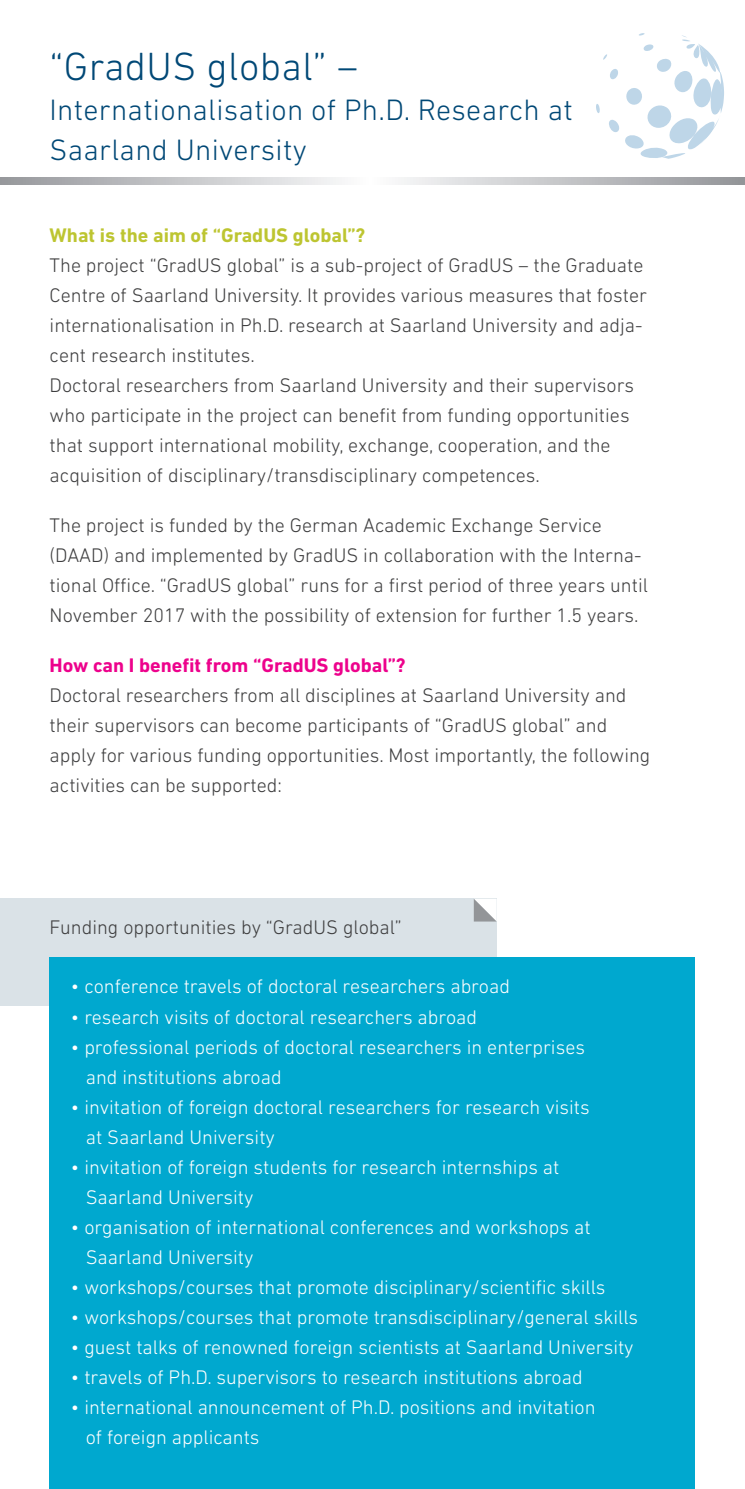
<style>
.page{position:relative;width:745px;height:1489px;background:#fff}
.page>*{position:absolute;margin:0;border:0;box-sizing:border-box;transform-origin:0 0}
.t1{font:300 40px "DIN Next LT Pro";letter-spacing:.01em;color:#004876}
.t2{font:300 30px/40px "DIN Next LT Pro";letter-spacing:.01em;color:#004876}
.t3{font:300 20px/30px "DIN Next LT Pro";color:#3e3e3f}
.t4{font:300 20px/30px "DIN Next LT Pro";color:#fff}
.t5{font:700 20px "DIN Next LT Pro";color:#ed028c}
.t6{font:700 20px "DIN Next LT Pro";color:#bdc531}
</style>
<div class="page">
<svg style="left:596px;top:33px;width:127px;height:126px"></svg>
<div style="left:0;top:898px;width:496px;height:107px;background:#dae2e7"></div>
<svg style="left:473px;top:899px;width:23px;height:22px"></svg>
<div style="left:50px;top:957px;width:644px;height:531px;background:#00a8cf"></div>
<svg style="left:0;top:177px;width:744px;height:7px;background:#c7c8cb"></svg>
<h1 class="t1" style="left:50px;top:43px;width:309px">“GradUS global” –</h1>
<h2 class="t2" style="left:50px;top:89px;width:524px">Internationalisation of Ph.D. Research at<br>Saarland University</h2>
<p class="t6" style="left:50px;top:223px;width:317px">What is the aim of “GradUS global”?</p>
<p class="t3" style="left:50px;top:250px;width:598px">The project “GradUS global” is a sub-project of GradUS – the Graduate Centre of Saarland University. It provides various measures that foster internationalisation in Ph.D. research at Saarland University and adja&shy;cent research institutes.<br>Doctoral researchers from Saarland University and their supervisors who participate in the project can benefit from funding opportunities that support international mobility, exchange, cooperation, and the acquisition of disciplinary/transdisciplinary competences.</p>
<p class="t3" style="left:50px;top:510px;width:599px">The project is funded by the German Academic Exchange Service (DAAD) and implemented by GradUS in collaboration with the Interna&shy;tional Office. “GradUS global” runs for a first period of three years until November 2017 with the possibility of extension for further 1.5 years.</p>
<p class="t5" style="left:50px;top:653px;width:357px">How can I benefit from “GradUS global”?</p>
<p class="t3" style="left:50px;top:680px;width:602px">Doctoral researchers from all disciplines at Saarland University and their supervisors can become participants of “GradUS global” and apply for various funding opportunities. Most importantly, the following activities can be supported:</p>
<p class="t3" style="left:50px;top:911px;width:353px">Funding opportunities by “GradUS global”</p>
<p class="t4" style="left:71px;top:971px;width:440px">• conference travels of doctoral researchers abroad</p>
<p class="t4" style="left:71px;top:1001px;width:407px">• research visits of doctoral researchers abroad</p>
<p class="t4" style="left:86px;top:1031px;width:500px;text-indent:-15px">• professional periods of doctoral researchers in enterprises and institutions abroad</p>
<p class="t4" style="left:86px;top:1091px;width:505px;text-indent:-15px">• invitation of foreign doctoral researchers for research visits at Saarland University</p>
<p class="t4" style="left:86px;top:1151px;width:475px;text-indent:-15px">• invitation of foreign students for research internships at<br>Saarland University</p>
<p class="t4" style="left:86px;top:1211px;width:506px;text-indent:-15px">• organisation of international conferences and workshops at<br>Saarland University</p>
<p class="t4" style="left:71px;top:1271px;width:535px">• workshops/courses that promote disciplinary/scientific skills</p>
<p class="t4" style="left:71px;top:1301px;width:568px">• workshops/courses that promote transdisciplinary/general skills</p>
<p class="t4" style="left:71px;top:1331px;width:564px">• guest talks of renowned foreign scientists at Saarland University</p>
<p class="t4" style="left:71px;top:1361px;width:513px">• travels of Ph.D. supervisors to research institutions abroad</p>
<p class="t4" style="left:86px;top:1391px;width:511px;text-indent:-15px">• international announcement of Ph.D. positions and invitation of foreign applicants</p>
</div>
